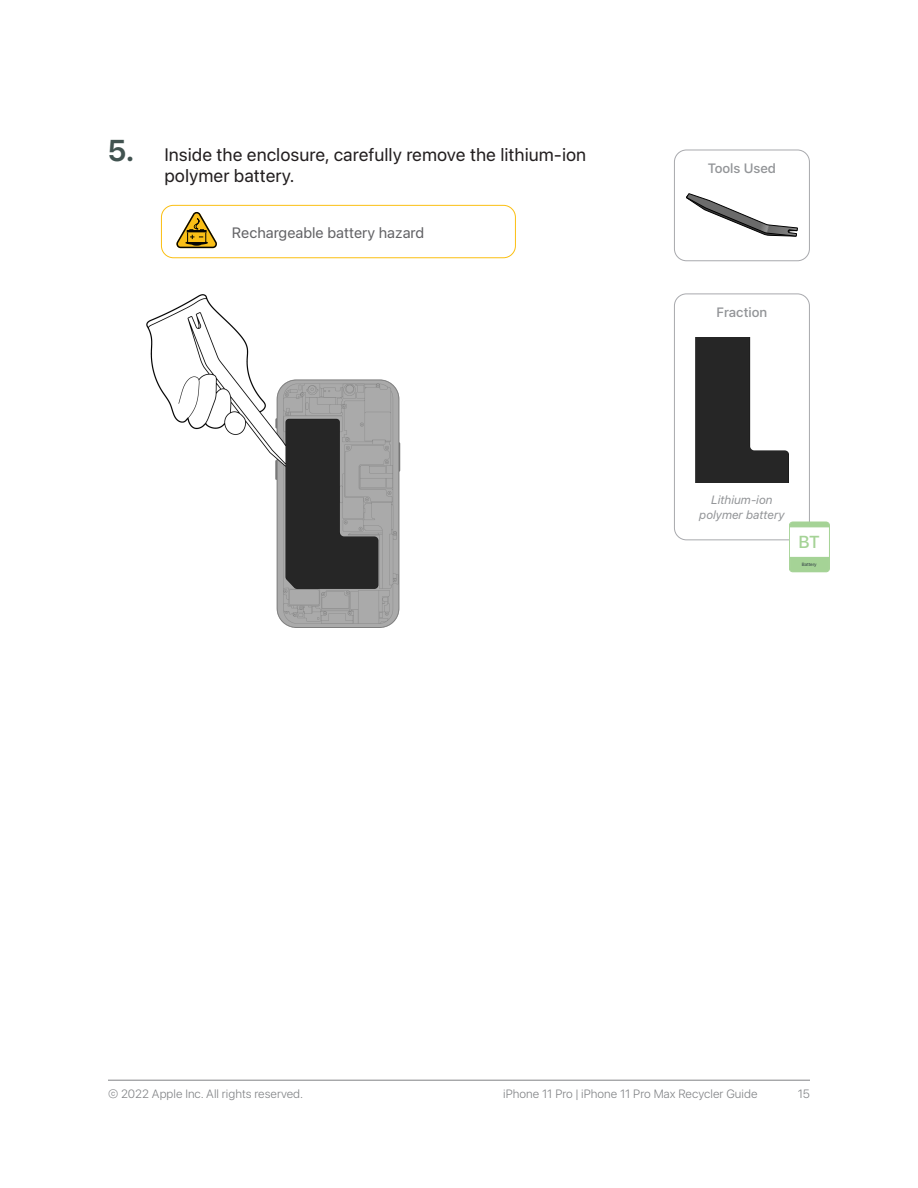
<style>
.page{position:relative;width:918px;height:1188px;background:#fff}
.page>*{position:absolute;margin:0;border:0;box-sizing:border-box;transform-origin:0 0}
.t1{font:18px/21px "SF Hello";color:#231f20}
.t2{font:500 17.25px "SF Hello";color:#a5d396}
.Hazard{font:15px "SF Hello";color:#636366}
.Fraction__Heading{font:500 13.5px "SF Hello";color:#939598}
.t3{font:300 12px "SF Hello";color:#808285}
.Fraction__Descriptio{font:italic 12px/15px "SF Hello";color:#939598;text-align:center}
.t4{font:500 4.65px "SF Hello";letter-spacing:-.02em;color:#41524f}
.s1{font-weight:600;font-size:30px;color:#415350}
</style>
<div class="page">
<hr style="left:108px;top:1080px;width:702px;height:1px;background:#808285">
<div style="left:161px;top:205px;width:355px;height:53px;border:1px solid #fbbf12;border-radius:12px"></div>
<svg style="left:176px;top:212px;width:41px;height:36px"></svg>
<img style="left:146px;top:294px;width:255px;height:334px">
<div style="left:674px;top:150px;width:136px;height:111px;border:1px solid #a8a9ad;border-radius:12px"></div>
<div style="left:674px;top:294px;width:136px;height:246px;border:1px solid #a8a9ad;border-radius:12px"></div>
<svg style="left:686px;top:194px;width:112px;height:42px"></svg>
<img style="left:696px;top:338px;width:92px;height:145px">
<div style="left:789px;top:527px;width:40px;height:32px;background:#fff"></div>
<svg style="left:789px;top:556px;width:41px;height:16px"></svg>
<svg style="left:789px;top:522px;width:41px;height:6px"></svg>
<div style="left:789px;top:522px;width:41px;height:50px;border:1px solid #a5d396;border-radius:3px"></div>
<p class="t1" style="left:164px;top:144px;width:423px;text-indent:-57px"><span class="s1">5.</span> Inside the enclosure, carefully remove the lithium-ion polymer battery.</p>
<p class="Hazard" style="left:232px;top:224px;width:194px">Rechargeable battery hazard</p>
<p class="Fraction__Heading" style="left:708px;top:161px;width:70px">Tools Used</p>
<p class="Fraction__Heading" style="left:717px;top:305px;width:52px">Fraction</p>
<p class="Fraction__Descriptio" style="left:699px;top:492px;width:87px">Lithium-ion polymer battery</p>
<p class="t2" style="left:799px;top:532px;width:23px">BT</p>
<p class="t4" style="left:802px;top:562px;width:16px">Battery</p>
<p class="t3" style="left:108px;top:1087px;width:197px">© 2022 Apple Inc. All rights reserved.</p>
<p class="t3" style="left:503px;top:1087px;width:256px">iPhone 11 Pro | iPhone 11 Pro Max Recycler Guide</p>
<p class="t3" style="left:798px;top:1087px;width:14px">15</p>
</div>
